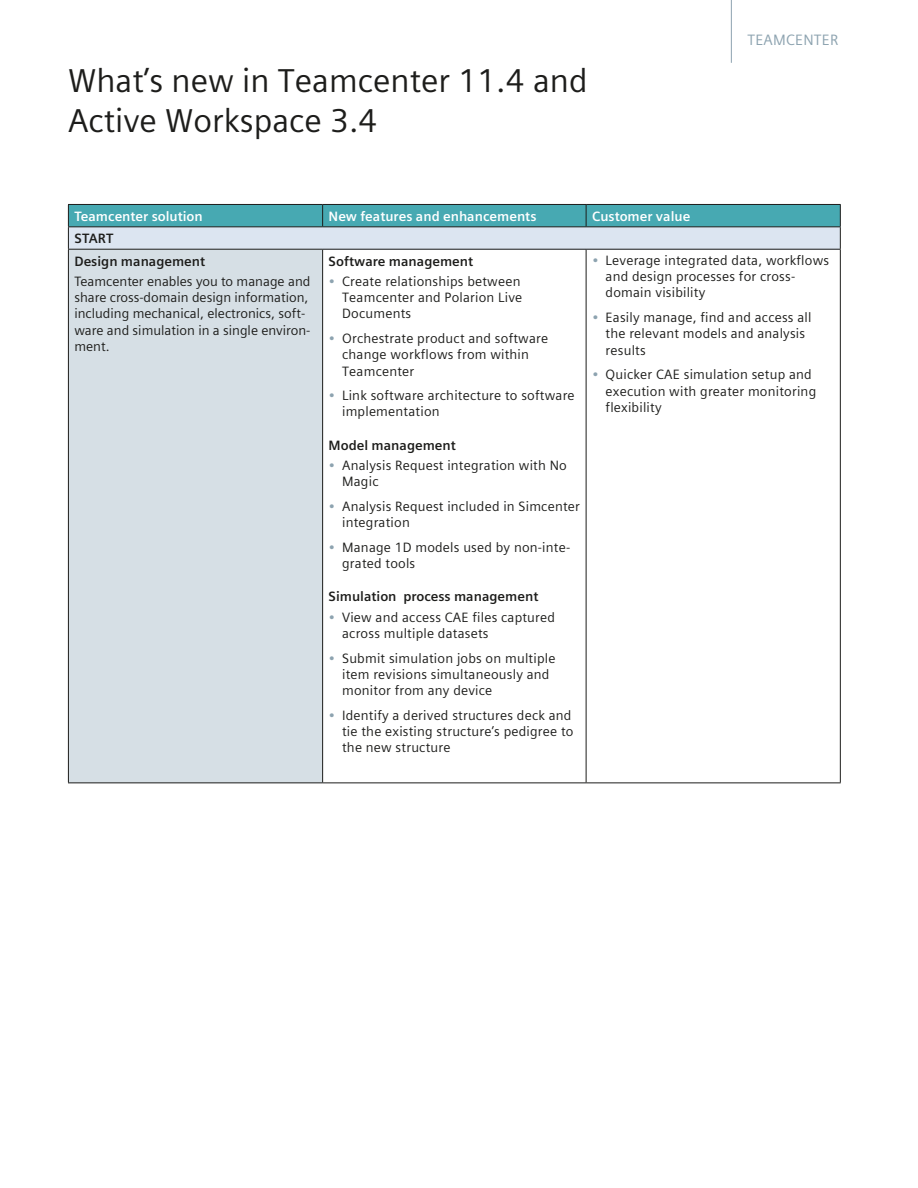
<style>
.page{position:relative;width:918px;height:1188px;background:#fff}
.page>*{position:absolute;margin:0;border:0;box-sizing:border-box;transform-origin:0 0}
.t1{font:33px/39.6px "Siemens Sans Global";color:#1d1d1b}
.t2{font:15px "Siemens Sans Global";letter-spacing:.015em;color:#8da3b0}
.t3{font:13.5px/16.2px "Siemens Sans Global";letter-spacing:.015em;color:#1d1d1b}
.t4{font:13.5px/16.2px "Siemens Sans";color:#1d1d1b}
.t5{font:700 13.5px/22.4px "Siemens Sans";color:#1d1d1b}
.t6{font:700 13.5px "Siemens Sans";color:#fff}
.s1{color:#8da3b0}
</style>
<div class="page">
<hr style="left:731px;top:0;width:1px;height:63px;background:#8da3b0">
<div style="left:68px;top:249px;width:255px;height:534px;background:#d6dfe5"></div>
<svg style="left:68px;top:204px;width:773px;height:45px;background:#8bbdc7"></svg>
<hr style="left:68px;top:249px;width:255px;height:1px;background:#1d1d1b">
<hr style="left:68px;top:250px;width:1px;height:532px;background:#1d1d1b">
<hr style="left:323px;top:249px;width:263px;height:1px;background:#1d1d1b">
<hr style="left:322px;top:250px;width:1px;height:532px;background:#1d1d1b">
<hr style="left:586px;top:249px;width:255px;height:1px;background:#1d1d1b">
<hr style="left:586px;top:250px;width:1px;height:532px;background:#1d1d1b">
<hr style="left:840px;top:250px;width:1px;height:532px;background:#1d1d1b">
<hr style="left:68px;top:782px;width:255px;height:1px;background:#1d1d1b">
<hr style="left:323px;top:782px;width:263px;height:1px;background:#1d1d1b">
<hr style="left:586px;top:782px;width:255px;height:1px;background:#1d1d1b">
<h1 class="t1" style="left:68px;top:61px;width:521px">What’s new in Teamcenter 11.4 and<br>Active Workspace 3.4</h1>
<p class="t2" style="left:748px;top:29px;width:92px">TEAMCENTER</p>
<p class="t6" style="left:74px;top:208px;width:130px">Teamcenter solution</p>
<p class="t6" style="left:329px;top:208px;width:209px">New features and enhancements</p>
<p class="t6" style="left:592px;top:208px;width:100px">Customer value</p>
<p class="t5" style="left:74px;top:227px;width:132px">START<br>Design management</p>
<p class="t4" style="left:74px;top:273px;width:238px">Teamcenter enables you to manage and share cross-domain design information, including mechanical, electronics, soft&shy;ware and simulation in a single environ&shy;ment.</p>
<p class="t3" style="left:606px;top:252px;width:225px;text-indent:-14px"><span class="s1">•</span> Leverage integrated data, workflows and design processes for cross&shy;domain visibility</p>
<p class="t3" style="left:606px;top:310px;width:207px;text-indent:-14px"><span class="s1">•</span> Easily manage, find and access all the relevant models and analysis results</p>
<p class="t3" style="left:606px;top:367px;width:212px;text-indent:-14px"><span class="s1">•</span> Quicker CAE simulation setup and execution with greater monitoring flexibility</p>
<p class="t5" style="left:329px;top:250px;width:146px">Software management</p>
<p class="t3" style="left:342px;top:273px;width:182px;text-indent:-14px"><span class="s1">•</span> Create relationships between<br>Teamcenter and Polarion Live<br>Documents</p>
<p class="t3" style="left:342px;top:330px;width:208px;text-indent:-14px"><span class="s1">•</span> Orchestrate product and software change workflows from within<br>Teamcenter</p>
<p class="t3" style="left:342px;top:388px;width:234px;text-indent:-14px"><span class="s1">•</span> Link software architecture to software implementation</p>
<p class="t5" style="left:329px;top:434px;width:129px">Model management</p>
<p class="t3" style="left:342px;top:457px;width:226px;text-indent:-14px"><span class="s1">•</span> Analysis Request integration with No<br>Magic</p>
<p class="t3" style="left:342px;top:498px;width:239px;text-indent:-14px"><span class="s1">•</span> Analysis Request included in Simcenter integration</p>
<p class="t3" style="left:342px;top:539px;width:230px;text-indent:-14px"><span class="s1">•</span> Manage 1D models used by non-inte&shy;grated tools</p>
<p class="t5" style="left:329px;top:586px;width:211px">Simulation process management</p>
<p class="t3" style="left:342px;top:609px;width:214px;text-indent:-14px"><span class="s1">•</span> View and access CAE files captured across multiple datasets</p>
<p class="t3" style="left:342px;top:650px;width:215px;text-indent:-14px"><span class="s1">•</span> Submit simulation jobs on multiple item revisions simultaneously and monitor from any device</p>
<p class="t3" style="left:342px;top:707px;width:233px;text-indent:-14px"><span class="s1">•</span> Identify a derived structures deck and tie the existing structure’s pedigree to the new structure</p>
</div>
